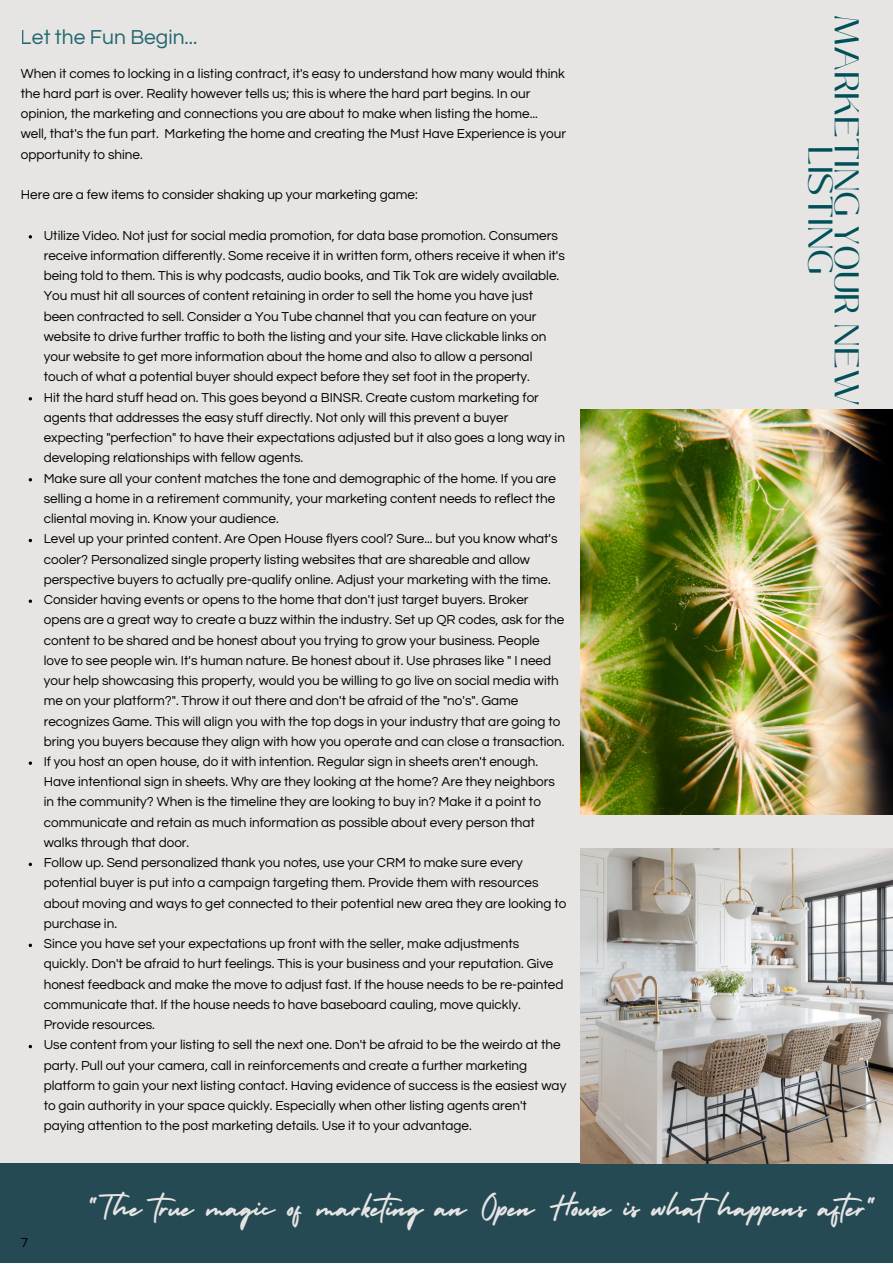
<style>
.page{position:relative;width:893px;height:1264px;background:#fff}
.page>*{position:absolute;margin:0;border:0;box-sizing:border-box;transform-origin:0 0}
.t1{font:37.5px "Holiday";color:#e6e5e4}
.t2{font:34.2px/26.4px "Black Mango";color:#005059;text-align:center}
.t3{font:21px "Questrial";color:#005059}
.t4{font:13.5px/20.2px "Questrial";color:#000}
</style>
<div class="page">
<div style="left:0;top:0;width:892px;height:1262px;background:#e6e5e4"></div>
<div style="left:0;top:1163px;width:892px;height:99px;background:#264a54"></div>
<svg style="left:29px;top:599px;width:3px;height:4px"></svg>
<img style="left:580px;top:409px;width:312px;height:405px">
<img style="left:580px;top:848px;width:312px;height:315px">
<h3 class="t3" style="left:21px;top:27px;width:178px">Let the Fun Begin...</h3>
<p class="t4" style="left:21px;top:63px;width:547px">When it comes to locking in a listing contract, it's easy to understand how many would think the hard part is over. Reality however tells us; this is where the hard part begins. In our opinion, the marketing and connections you are about to make when listing the home... well, that's the fun part. Marketing the home and creating the Must Have Experience is your opportunity to shine.</p>
<p class="t4" style="left:21px;top:185px;width:398px">Here are a few items to consider shaking up your marketing game:</p>
<p class="t4" style="left:44px;top:225px;width:522px">Utilize Video. Not just for social media promotion, for data base promotion. Consumers receive information differently. Some receive it in written form, others receive it when it's being told to them. This is why podcasts, audio books, and Tik Tok are widely available.<br>You must hit all sources of content retaining in order to sell the home you have just been contracted to sell. Consider a You Tube channel that you can feature on your website to drive further traffic to both the listing and your site. Have clickable links on your website to get more information about the home and also to allow a personal touch of what a potential buyer should expect before they set foot in the property.</p>
<p class="t4" style="left:44px;top:387px;width:523px">Hit the hard stuff head on. This goes beyond a BINSR. Create custom marketing for agents that addresses the easy stuff directly. Not only will this prevent a buyer expecting "perfection" to have their expectations adjusted but it also goes a long way in developing relationships with fellow agents.</p>
<p class="t4" style="left:44px;top:468px;width:514px;text-align:justify">Make sure all your content matches the tone and demographic of the home. If you are selling a home in a retirement community, your marketing content needs to reflect the cliental moving in. Know your audience.</p>
<p class="t4" style="left:44px;top:529px;width:515px">Level up your printed content. Are Open House flyers cool? Sure... but you know what's cooler? Personalized single property listing websites that are shareable and allow perspective buyers to actually pre-qualify online. Adjust your marketing with the time.</p>
<p class="t4" style="left:44px;top:590px;width:522px">Consider having events or opens to the home that don't just target buyers. Broker opens are a great way to create a buzz within the industry. Set up QR codes, ask for the content to be shared and be honest about you trying to grow your business. People love to see people win. It's human nature. Be honest about it. Use phrases like " I need your help showcasing this property, would you be willing to go live on social media with me on your platform?". Throw it out there and don't be afraid of the "no's". Game recognizes Game. This will align you with the top dogs in your industry that are going to bring you buyers because they align with how you operate and can close a transaction.</p>
<p class="t4" style="left:44px;top:751px;width:512px">If you host an open house, do it with intention. Regular sign in sheets aren't enough.<br>Have intentional sign in sheets. Why are they looking at the home? Are they neighbors in the community? When is the timeline they are looking to buy in? Make it a point to communicate and retain as much information as possible about every person that walks through that door.</p>
<p class="t4" style="left:44px;top:853px;width:524px">Follow up. Send personalized thank you notes, use your CRM to make sure every potential buyer is put into a campaign targeting them. Provide them with resources about moving and ways to get connected to their potential new area they are looking to purchase in.</p>
<p class="t4" style="left:44px;top:933px;width:521px">Since you have set your expectations up front with the seller, make adjustments quickly. Don't be afraid to hurt feelings. This is your business and your reputation. Give honest feedback and make the move to adjust fast. If the house needs to be re-painted communicate that. If the house needs to have baseboard cauling, move quickly.<br>Provide resources.</p>
<p class="t4" style="left:44px;top:1035px;width:524px">Use content from your listing to sell the next one. Don't be afraid to be the weirdo at the party. Pull out your camera, call in reinforcements and create a further marketing platform to gain your next listing contact. Having evidence of success is the easiest way to gain authority in your space quickly. Especially when other listing agents aren't paying attention to the post marketing details. Use it to your advantage.</p>
<p class="t2" style="left:859px;top:15px;width:392px;rotate:90deg">MARKETING YOUR NEW<br>LISTING</p>
<p class="t4" style="left:21px;top:1232px;width:9px">7</p>
<p class="t1" style="left:89px;top:1178px;width:788px">"The true magic of marketing an Open House is whathappens after"</p>
</div>
